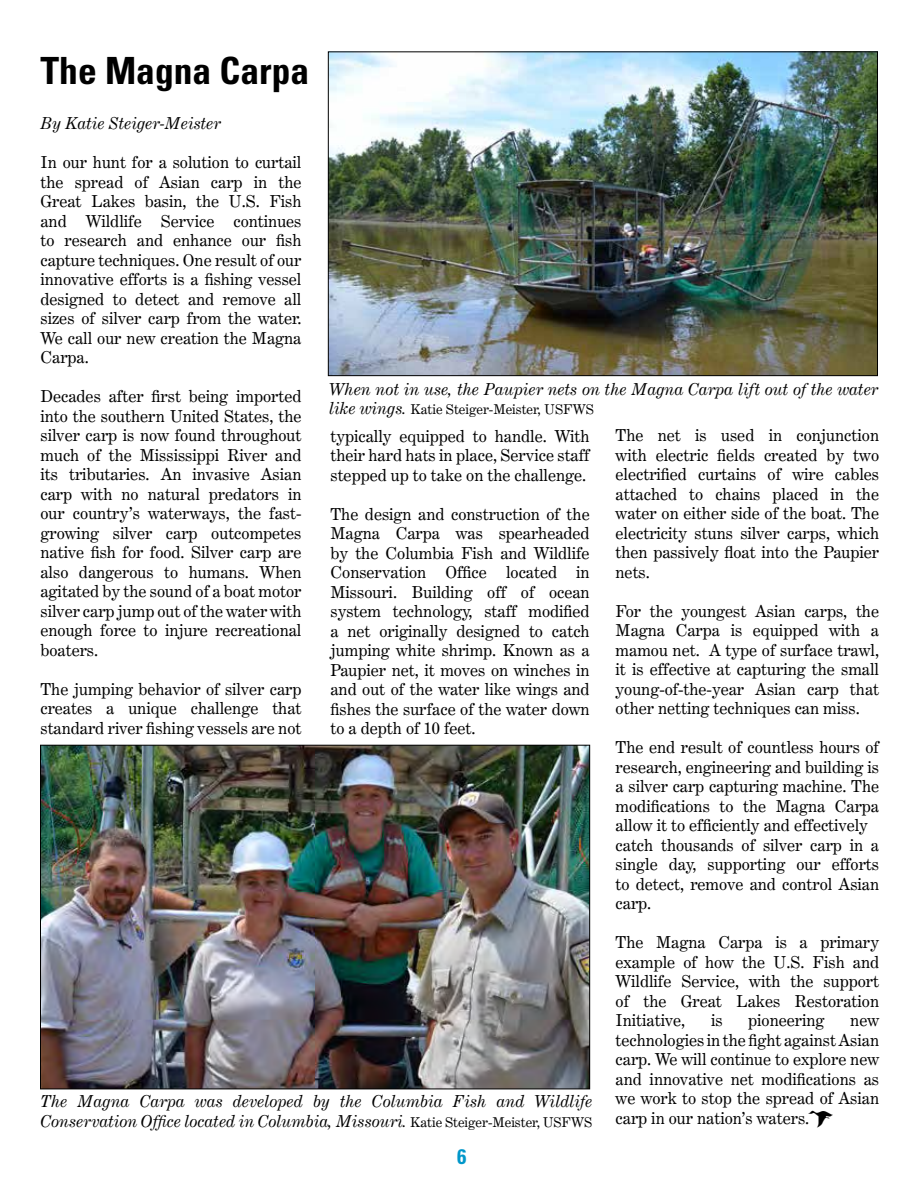
<style>
.page{position:relative;width:918px;height:1188px;background:#fff}
.page>*{position:absolute;margin:0;border:0;box-sizing:border-box;transform-origin:0 0}
.t1{font:700 condensed 37.5px "Univers";color:#000}
.t2{font:27px "Carta";color:#000}
.t3{font:700 condensed 21px "Univers";color:#0097ca}
.t4{font:16.5px/19.5px "Century Expanded BT";color:#000;text-align:justify}
.t5{font:italic 16.5px/19.5px "Century Expanded BT";color:#000}
.t6{font:13.5px "Century Expanded BT";color:#000}
.s1{font-style:italic;font-size:16.5px}
.s2{font-style:normal;font-size:13.5px}
</style>
<div class="page">
<img style="left:330px;top:53px;width:546px;height:321px">
<img style="left:42px;top:747px;width:546px;height:340px">
<h1 class="t1" style="left:40px;top:47px;width:270px">The Magna Carpa</h1>
<p class="t5" style="left:40px;top:113px;width:182px">By Katie Steiger-Meister</p>
<p class="t4" style="left:40px;top:153px;width:263px">In our hunt for a solution to curtail the spread of Asian carp in the Great Lakes basin, the U.S. Fish and Wildlife Service continues to research and enhance our fish capture techniques. One result of our innovative efforts is a fishing vessel designed to detect and remove all sizes of silver carp from the water.<br>We call our new creation the Magna Carpa.</p>
<p class="t4" style="left:40px;top:387px;width:263px">Decades after first being imported into the southern United States, the silver carp is now found throughout much of the Mississippi River and its tributaries. An invasive Asian carp with no natural predators in our country’s waterways, the fast&shy;growing silver carp outcompetes native fish for food. Silver carp are also dangerous to humans. When agitated by the sound of a boat motor silver carp jump out of the water with enough force to injure recreational boaters.</p>
<p class="t4" style="left:40px;top:679px;width:263px">The jumping behavior of silver carp creates a unique challenge that standard river fishing vessels are not</p>
<p class="t5" style="left:329px;top:379px;width:551px">When not in use, the Paupier nets on the Magna Carpa lift out of the water</p>
<p class="t6" style="left:329px;top:401px;width:266px"><span class="s1">like wings.</span> Katie Steiger-Meister, USFWS</p>
<p class="t4" style="left:616px;top:425px;width:265px">The net is used in conjunction with electric fields created by two electrified curtains of wire cables attached to chains placed in the water on either side of the boat. The electricity stuns silver carps, which then passively float into the Paupier nets.</p>
<p class="t4" style="left:616px;top:601px;width:265px">For the youngest Asian carps, the Magna Carpa is equipped with a mamou net. A type of surface trawl, it is effective at capturing the small young-of-the-year Asian carp that other netting techniques can miss.</p>
<p class="t4" style="left:616px;top:737px;width:265px;text-align:left">The end result of countless hours of research, engineering and building is a silver carp capturing machine. The modifications to the Magna Carpa allow it to efficiently and effectively catch thousands of silver carp in a single day, supporting our efforts to detect, remove and control Asian carp.</p>
<p class="t4" style="left:616px;top:932px;width:265px">The Magna Carpa is a primary example of how the U.S. Fish and Wildlife Service, with the support of the Great Lakes Restoration Initiative,</p>
<p class="t4" style="left:330px;top:426px;width:261px">typically equipped to handle. With their hard hats in place, Service staff stepped up to take on the challenge.</p>
<p class="t4" style="left:330px;top:504px;width:261px">The design and construction of the Magna Carpa was spearheaded by the Columbia Fish and Wildlife Conservation Office located in Missouri. Building off of ocean system technology, staff modified a net originally designed to catch jumping white shrimp. Known as a Paupier net, it moves on winches in and out of the water like wings and fishes the surface of the water down to a depth of 10 feet.</p>
<p class="t4" style="left:711px;top:1010px;width:13px">is</p>
<p class="t4" style="left:748px;top:1010px;width:78px">pioneering</p>
<p class="t4" style="left:616px;top:1010px;width:265px;text-indent:235px">new technologies in the fight against Asian carp. We will continue to explore new and innovative net modifications as we work to stop the spread of Asian carp in our nation’s waters.</p>
<p class="t5" style="left:40px;top:1091px;width:554px">The Magna Carpa was developed by the Columbia Fish and Wildlife<br>Conservation Office located in Columbia, Missouri. <span class="s2">Katie Steiger-Meister, USFWS</span></p>
<h2 class="t2" style="left:808px;top:1104px;width:28px">S</h2>
<p class="t3" style="left:457px;top:1144px;width:11px">6</p>
</div>
